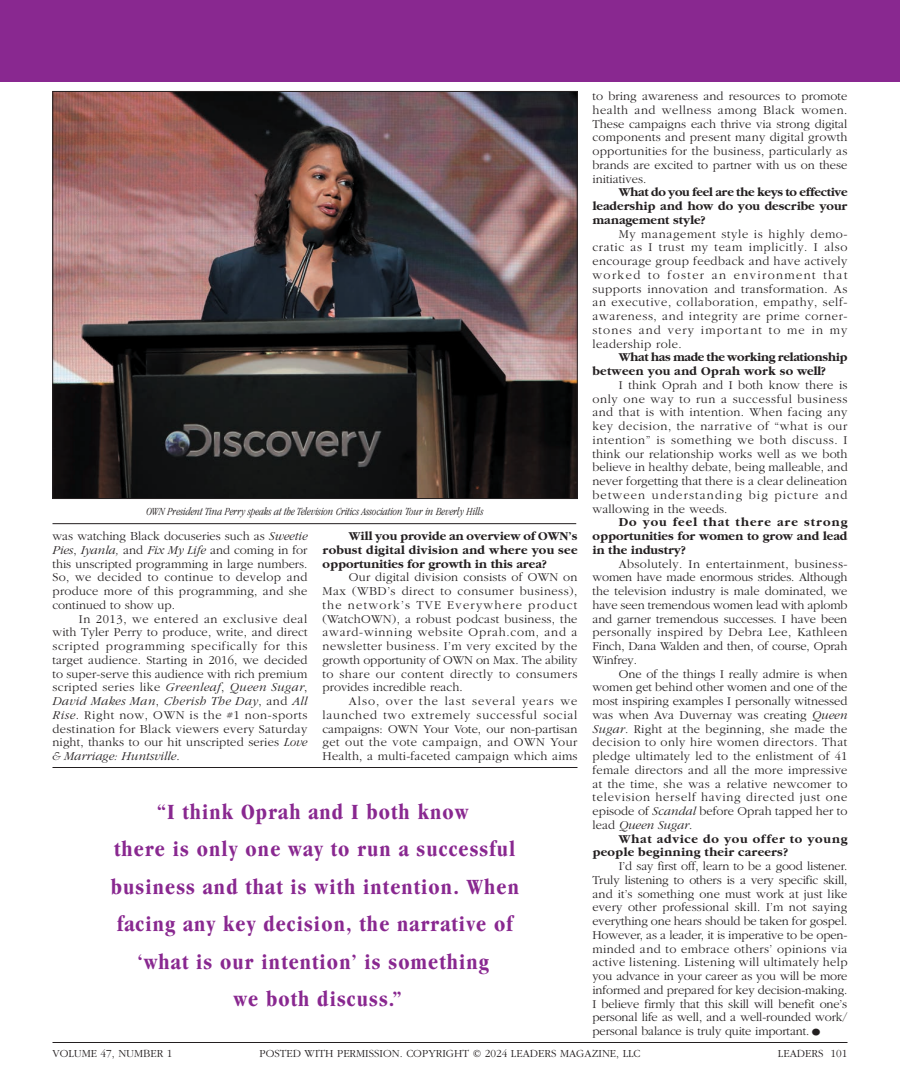
<style>
.page{position:relative;width:900px;height:1080px;background:#fff}
.page>*{position:absolute;margin:0;border:0;box-sizing:border-box;transform-origin:0 0}
.t1{font:700 condensed 22.5px/37.5px "Garamond";letter-spacing:.05em;color:#892890;text-align:center}
.t2{font:300 12.5px/13.8px "Garamond";letter-spacing:.02em;color:#231f20;text-align:justify}
.t3{font:700 12.5px/13.8px "Garamond";letter-spacing:.005em;color:#231f20;text-align:justify}
.t4{font:700 12.5px/13.8px "Garamond";letter-spacing:-.025em;color:#231f20}
.t5{font:300 11.25px "Garamond";color:#231f20}
.t6{font:italic 300 condensed 11.25px "Garamond";color:#231f20}
.s1{font-style:italic}
.s2{font-size:22.5px}
</style>
<div class="page">
<div style="left:0;top:0;width:900px;height:81px;background:#892890"></div>
<img style="left:54px;top:93px;width:521px;height:404px">
<hr style="left:52px;top:523px;width:524px;height:1px;background:#231f20">
<hr style="left:52px;top:767px;width:526px;height:1px;background:#231f20">
<hr style="left:52px;top:1042px;width:796px;height:1px;background:#231f20">
<p class="t6" style="left:146px;top:505px;width:339px">OWN President Tina Perry speaks at the Television Critics Association Tour in Beverly Hills</p>
<p class="t2" style="left:52px;top:529px;width:257px">was watching Black docuseries such as <span class="s1">Sweetie Pies</span>, <span class="s1">Iyanla,</span> and <span class="s1">Fix My Life</span> and coming in for this unscripted programming in large numbers.<br>So, we decided to continue to develop and produce more of this programming, and she continued to show up.</p>
<p class="t2" style="left:52px;top:612px;width:257px;text-indent:26px">In 2013, we entered an exclusive deal with Tyler Perry to produce, write, and direct scripted programming specifically for this target audience. Starting in 2016, we decided to super-serve this audience with rich premium scripted series like <span class="s1">Greenleaf</span>, <span class="s1">Queen Sugar</span>, <span class="s1">David Makes Man</span>, <span class="s1">Cherish The Day</span>, and <span class="s1">All Rise</span>. Right now, OWN is the #1 non-sports destination for Black viewers every Saturday night, thanks to our hit unscripted series <span class="s1">Love &amp; Marriage: Huntsville</span>.</p>
<p class="t3" style="left:322px;top:529px;width:257px;text-indent:26px">Will you provide an overview of OWN’s robust digital division and where you see opportunities for growth in this area?</p>
<p class="t2" style="left:322px;top:571px;width:257px;text-indent:26px">Our digital division consists of OWN on Max (WBD’s direct to consumer business), the network’s TVE Everywhere product (WatchOWN), a robust podcast business, the award-winning website Oprah.com, and a newsletter business. I’m very excited by the growth opportunity of OWN on Max. The ability to share our content directly to consumers provides incredible reach.</p>
<p class="t2" style="left:322px;top:694px;width:257px;text-indent:26px">Also, over the last several years we launched two extremely successful social campaigns: OWN Your Vote, our non-partisan get out the vote campaign, and OWN Your Health, a multi-faceted campaign which aims</p>
<h1 class="t1" style="left:111px;top:792px;width:410px">“I think Oprah and I both know<br>there is only one way to run a successful business and that is with intention. When facing any key decision, the narrative of ‘what is our intention’ is something<br>we both discuss.”</h1>
<p class="t2" style="left:592px;top:89px;width:257px">to bring awareness and resources to promote health and wellness among Black women.<br>These campaigns each thrive via strong digital components and present many digital growth opportunities for the business, particularly as brands are excited to partner with us on these initiatives.</p>
<p class="t3" style="left:592px;top:186px;width:257px;text-indent:26px">What do you feel are the keys to effective leadership and how do you describe your management style?</p>
<p class="t2" style="left:592px;top:227px;width:257px;text-indent:26px">My management style is highly demo&shy;cratic as I trust my team implicitly. I also encourage group feedback and have actively worked to foster an environment that supports innovation and transformation. As an executive, collaboration, empathy, self&shy;awareness, and integrity are prime corner&shy;stones and very important to me in my leadership role.</p>
<p class="t4" style="left:592px;top:351px;width:257px;text-indent:26px">What has made the working relationship between you and Oprah work so well?</p>
<p class="t2" style="left:592px;top:378px;width:257px;text-indent:26px">I think Oprah and I both know there is only one way to run a successful business and that is with intention. When facing any key decision, the narrative of “what is our intention” is something we both discuss. I think our relationship works well as we both believe in healthy debate, being malleable, and never forgetting that there is a clear delineation between understanding big picture and wallowing in the weeds.</p>
<p class="t3" style="left:592px;top:516px;width:257px;text-indent:26px">Do you feel that there are strong opportunities for women to grow and lead in the industry?</p>
<p class="t2" style="left:592px;top:557px;width:257px;text-indent:26px">Absolutely. In entertainment, business&shy;women have made enormous strides. Although the television industry is male dominated, we have seen tremendous women lead with aplomb and garner tremendous successes. I have been personally inspired by Debra Lee, Kathleen Finch, Dana Walden and then, of course, Oprah Winfrey.</p>
<p class="t2" style="left:592px;top:667px;width:257px;text-indent:26px">One of the things I really admire is when women get behind other women and one of the most inspiring examples I personally witnessed was when Ava Duvernay was creating <span class="s1">Queen Sugar</span>. Right at the beginning, she made the decision to only hire women directors. That pledge ultimately led to the enlistment of 41 female directors and all the more impressive at the time, she was a relative newcomer to television herself having directed just one episode of <span class="s1">Scandal</span> before Oprah tapped her to lead <span class="s1">Queen Sugar</span>.</p>
<p class="t3" style="left:593px;top:832px;width:257px;text-indent:26px">What advice do you offer to young people beginning their careers?</p>
<p class="t2" style="left:593px;top:859px;width:257px;text-indent:26px">I’d say first off, learn to be a good listener.<br>Truly listening to others is a very specific skill, and it’s something one must work at just like every other professional skill. I’m not saying everything one hears should be taken for gospel.<br>However, as a leader, it is imperative to be open&shy;minded and to embrace others’ opinions via active listening. Listening will ultimately help you advance in your career as you will be more informed and prepared for key decision-making.<br>I believe firmly that this skill will benefit one’s personal life as well, and a well-rounded work/ personal balance is truly quite important.<span class="s2">•</span></p>
<p class="t5" style="left:52px;top:1048px;width:121px">VOLUME 47, NUMBER 1</p>
<p class="t5" style="left:259px;top:1048px;width:383px">POSTED WITH PERMISSION. COPYRIGHT © 2024 LEADERS MAGAZINE, LLC</p>
<p class="t5" style="left:778px;top:1048px;width:71px">LEADERS 101</p>
</div>
